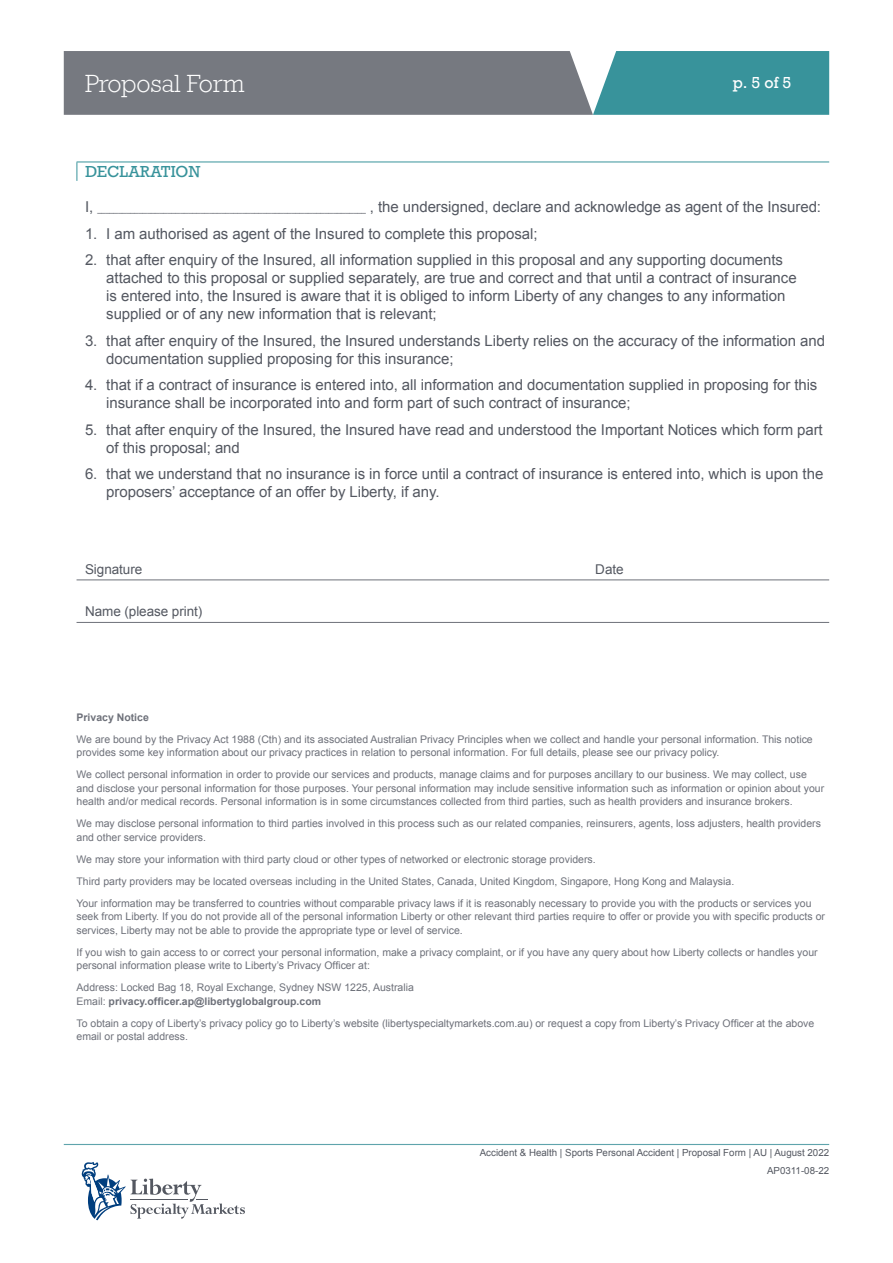
<style>
.page{position:relative;width:893px;height:1263px;background:#fff}
.page>*{position:absolute;margin:0;border:0;box-sizing:border-box;transform-origin:0 0}
.t1{font:300 25.5px "Rockwell Std";letter-spacing:-.005em;color:#fff}
.t2{font:15px/18px "Arial";letter-spacing:-.005em;color:#545861}
.t3{font:15px "Rockwell";letter-spacing:-.005em;color:#38939b}
.t4{font:15px "Rockwell";color:#fff}
.t5{font:13.5px "Arial";letter-spacing:-.005em;color:#545861}
.t6{font:10.5px/13.5px "Arial";color:#6e717a}
.t7{font:700 10.5px "Arial";color:#6e717a}
.t8{font:9.75px/18.8px "Arial";color:#545861;text-align:right}
.t9{font:7.5px "Arial";color:#545861}
.s1{font-size:15px}
.s2{font-weight:700}
</style>
<div class="page">
<svg style="left:64px;top:51px;width:765px;height:64px;background:#68858c"></svg>
<hr style="left:64px;top:1144px;width:765px;height:1px;background:#5fa4ac">
<svg style="left:82px;top:1162px;width:163px;height:58px"></svg>
<hr style="left:77px;top:162px;width:752px;height:1px;background:#38939b">
<svg style="left:77px;top:162px;width:1px;height:19px"></svg>
<hr style="left:77px;top:580px;width:752px;height:1px;background:#6e717a">
<hr style="left:77px;top:622px;width:752px;height:1px;background:#6e717a">
<h1 class="t1" style="left:85px;top:69px;width:161px">Proposal Form</h1>
<h2 class="t4" style="left:733px;top:73px;width:60px">p. 5 of 5</h2>
<h2 class="t3" style="left:85px;top:162px;width:117px">DECLARATION</h2>
<p class="t9" style="left:85px;top:205px;width:738px"><span class="s1">I,</span> _________________________________________________________________ <span class="s1">, the undersigned, declare and acknowledge as agent of the Insured:</span></p>
<h2 class="t2" style="left:85px;top:225px;width:454px">1. I am authorised as agent of the Insured to complete this proposal;</h2>
<p class="t2" style="left:106px;top:251px;width:692px;text-indent:-21px">2. that after enquiry of the Insured, all information supplied in this proposal and any supporting documents attached to this proposal or supplied separately, are true and correct and that until a contract of insurance is entered into, the Insured is aware that it is obliged to inform Liberty of any changes to any information supplied or of any new information that is relevant;</p>
<h2 class="t2" style="left:106px;top:332px;width:720px;text-indent:-21px">3. that after enquiry of the Insured, the Insured understands Liberty relies on the accuracy of the information and documentation supplied proposing for this insurance;</h2>
<h2 class="t2" style="left:106px;top:376px;width:713px;text-indent:-21px">4. that if a contract of insurance is entered into, all information and documentation supplied in proposing for this insurance shall be incorporated into and form part of such contract of insurance;</h2>
<h2 class="t2" style="left:106px;top:421px;width:718px;text-indent:-21px">5. that after enquiry of the Insured, the Insured have read and understood the Important Notices which form part of this proposal; and</h2>
<h2 class="t2" style="left:106px;top:465px;width:718px;text-indent:-21px">6. that we understand that no insurance is in force until a contract of insurance is entered into, which is upon the proposers’ acceptance of an offer by Liberty, if any.</h2>
<p class="t5" style="left:85px;top:560px;width:59px">Signature</p>
<p class="t5" style="left:595px;top:560px;width:30px">Date</p>
<p class="t5" style="left:85px;top:603px;width:119px">Name (please print)</p>
<p class="t7" style="left:77px;top:710px;width:74px">Privacy Notice</p>
<p class="t6" style="left:77px;top:732px;width:738px">We are bound by the Privacy Act 1988 (Cth) and its associated Australian Privacy Principles when we collect and handle your personal information. This notice provides some key information about our privacy practices in relation to personal information. For full details, please see our privacy policy.</p>
<p class="t6" style="left:77px;top:768px;width:749px">We collect personal information in order to provide our services and products, manage claims and for purposes ancillary to our business. We may collect, use and disclose your personal information for those purposes. Your personal information may include sensitive information such as information or opinion about your health and/or medical records. Personal information is in some circumstances collected from third parties, such as health providers and insurance brokers.</p>
<p class="t6" style="left:77px;top:817px;width:746px">We may disclose personal information to third parties involved in this process such as our related companies, reinsurers, agents, loss adjusters, health providers and other service providers.</p>
<p class="t6" style="left:77px;top:848px;width:736px;line-height:22px">We may store your information with third party cloud or other types of networked or electronic storage providers.<br>Third party providers may be located overseas including in the United States, Canada, United Kingdom, Singapore, Hong Kong and Malaysia.<br>Your information may be transferred to countries without comparable privacy laws if it is reasonably necessary to provide you with the products or services you</p>
<p class="t6" style="left:77px;top:910px;width:750px">seek from Liberty. If you do not provide all of the personal information Liberty or other relevant third parties require to offer or provide you with specific products or services, Liberty may not be able to provide the appropriate type or level of service.</p>
<p class="t6" style="left:77px;top:945px;width:743px">If you wish to gain access to or correct your personal information, make a privacy complaint, or if you have any query about how Liberty collects or handles your personal information please write to Liberty’s Privacy Officer at:</p>
<p class="t6" style="left:77px;top:981px;width:339px">Address: Locked Bag 18, Royal Exchange, Sydney NSW 1225, Australia<br>Email: <span class="s2">privacy.officer.ap@libertyglobalgroup.com</span></p>
<p class="t6" style="left:77px;top:1016px;width:739px">To obtain a copy of Liberty’s privacy policy go to Liberty’s website (libertyspecialtymarkets.com.au) or request a copy from Liberty’s Privacy Officer at the above email or postal address.</p>
<p class="t8" style="left:480px;top:1143px;width:351px">Accident &amp; Health | Sports Personal Accident | Proposal Form | AU | August 2022<br>AP0311-08-22</p>
</div>
